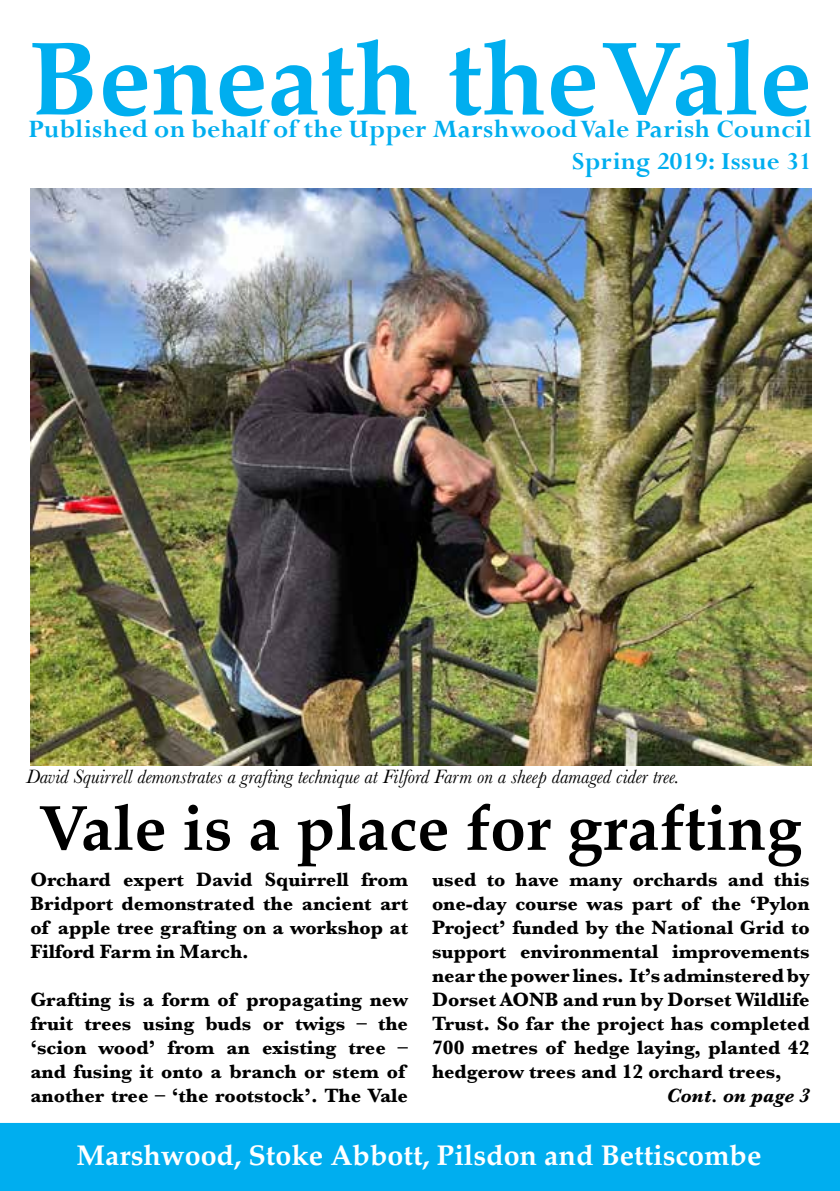
<style>
.page{position:relative;width:840px;height:1191px;background:#fff}
.page>*{position:absolute;margin:0;border:0;box-sizing:border-box;transform-origin:0 0}
.t1{font:700 104.8px "Palatino";color:#00aeef}
.t2{font:700 64px "Palatino";color:#000}
.t3{font:700 28.6px "Palatino";color:#fff}
.t4{font:700 28px "Perpetua";letter-spacing:.01em;color:#00aeef}
.t5{font:700 27.2px "Perpetua";letter-spacing:.01em;color:#00aeef}
.t6{font:700 20px/24px "Baskerville";color:#000;text-align:justify}
.t7{font:italic 20px "Baskerville";color:#000}
.t8{font:italic 700 20px "Baskerville";color:#000}
</style>
<div class="page">
<div style="left:0;top:1123px;width:839px;height:68px;background:#00aeef"></div>
<img style="left:30px;top:188px;width:781px;height:577px">
<h1 class="t1" style="left:28px;top:-11px;width:784px">Beneath theVale</h1>
<h3 class="t4" style="left:28px;top:111px;width:784px">Published on behalf of the Upper Marshwood Vale Parish Council</h3>
<h3 class="t5" style="left:572px;top:144px;width:241px">Spring 2019: Issue 31</h3>
<p class="t7" style="left:26px;top:763px;width:654px">David Squirrell demonstrates a grafting technique at Filford Farm on a sheep damaged cider tree.</p>
<h2 class="t2" style="left:38px;top:773px;width:764px">Vale is a place for grafting</h2>
<p class="t6" style="left:30px;top:867px;width:379px">Orchard expert David Squirrell from Bridport demonstrated the ancient art of apple tree grafting on a workshop at Filford Farm in March.</p>
<p class="t6" style="left:30px;top:987px;width:379px;text-align:left">Grafting is a form of propagating new fruit trees using buds or twigs – the ‘scion wood’ from an existing tree – and fusing it onto a branch or stem of another tree – ‘the rootstock’. The Vale</p>
<p class="t6" style="left:432px;top:867px;width:379px">used to have many orchards and this one-day course was part of the ‘Pylon Project’ funded by the National Grid to support environmental improvements near the power lines. It’s adminstered by Dorset AONB and run by Dorset Wildlife Trust. So far the project has completed 700 metres of hedge laying, planted 42 hedgerow trees and 12 orchard trees,</p>
<p class="t8" style="left:666px;top:1081px;width:145px">Cont. on page 3</p>
<h3 class="t3" style="left:77px;top:1130px;width:685px">Marshwood, Stoke Abbott, Pilsdon and Bettiscombe</h3>
</div>
